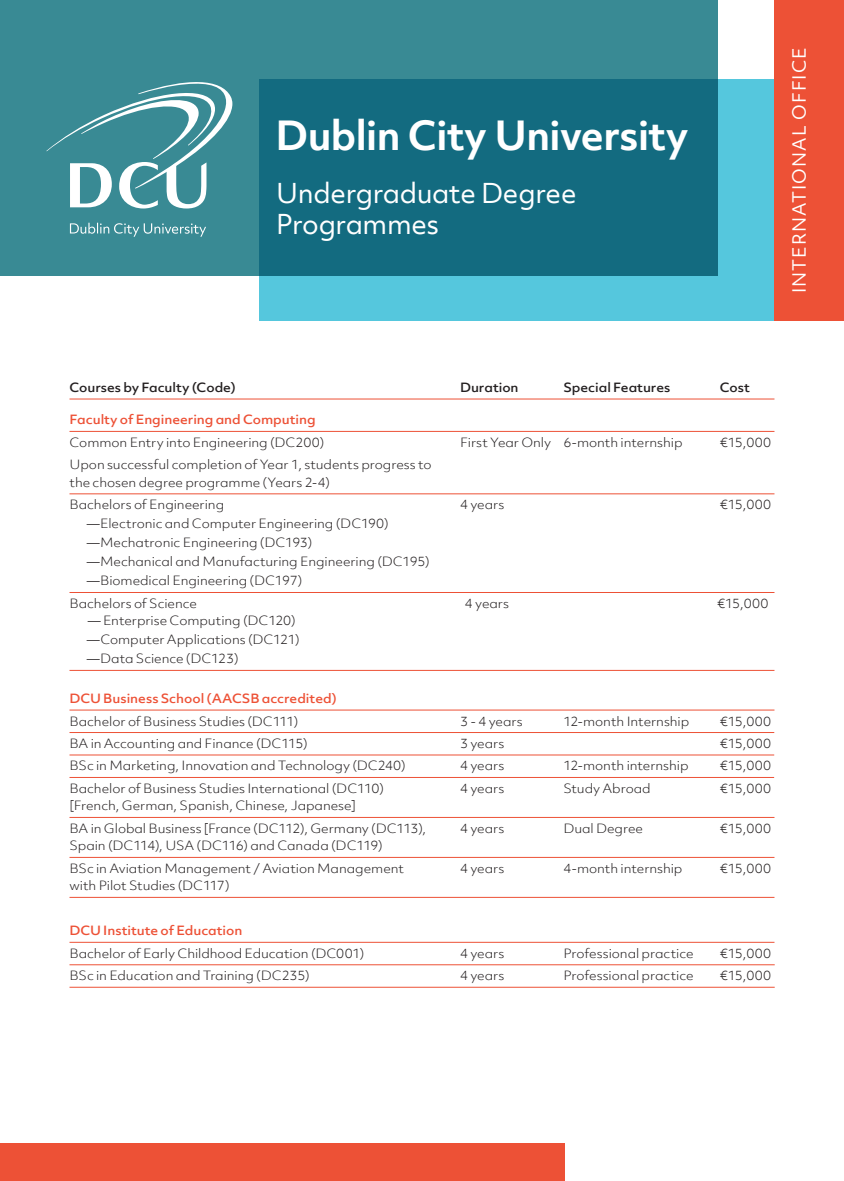
<style>
.page{position:relative;width:844px;height:1181px;background:#fff}
.page>*{position:absolute;margin:0;border:0;box-sizing:border-box;transform-origin:0 0}
.t1{font:700 38.5px "Objektiv Mk 2";letter-spacing:-.015em;color:#fff}
.t2{font:26.25px/31.5px "Objektiv Mk 2";letter-spacing:-.015em;color:#fff}
.t3{font:17.5px "Objektiv Mk 2";letter-spacing:.06em;color:#fff}
.t4{font:300 12.25px "Objektiv Mk 2";letter-spacing:-.005em;color:#231f20;scale:1.06 1}
.t5{font:500 12.25px "Objektiv Mk 2";letter-spacing:-.005em;color:#ed5136;scale:1.06 1}
.t6{font:500 12.25px "Objektiv Mk 2";letter-spacing:-.005em;color:#231f20;scale:1.06 1}
</style>
<div class="page">
<div style="left:0;top:0;width:717px;height:276px;background:#398a94"></div>
<svg style="left:259px;top:79px;width:515px;height:241px;background:#248399"></svg>
<svg style="left:70px;top:223px;width:136px;height:14px"></svg>
<svg style="left:46px;top:82px;width:186px;height:126px"></svg>
<hr style="left:69px;top:399px;width:705px;height:1px;background:#ed5136">
<hr style="left:69px;top:431px;width:705px;height:1px;background:#ed5136">
<hr style="left:69px;top:493px;width:705px;height:1px;background:#ed5136">
<hr style="left:69px;top:592px;width:705px;height:1px;background:#ed5136">
<hr style="left:69px;top:670px;width:705px;height:1px;background:#ed5136">
<hr style="left:69px;top:710px;width:705px;height:1px;background:#ed5136">
<hr style="left:69px;top:732px;width:705px;height:1px;background:#ed5136">
<hr style="left:69px;top:754px;width:705px;height:1px;background:#ed5136">
<hr style="left:69px;top:777px;width:705px;height:1px;background:#ed5136">
<hr style="left:69px;top:817px;width:705px;height:1px;background:#ed5136">
<hr style="left:69px;top:857px;width:705px;height:1px;background:#ed5136">
<hr style="left:69px;top:897px;width:705px;height:1px;background:#ed5136">
<hr style="left:69px;top:942px;width:705px;height:1px;background:#ed5136">
<hr style="left:69px;top:964px;width:705px;height:1px;background:#ed5136">
<hr style="left:69px;top:987px;width:705px;height:1px;background:#ed5136">
<div style="left:774px;top:0;width:69px;height:320px;background:#ed5136"></div>
<div style="left:0;top:1143px;width:565px;height:38px;background:#ed5136"></div>
<p class="t1" style="left:275px;top:108px;width:414px">Dublin City University</p>
<p class="t2" style="left:276px;top:177px;width:302px">Undergraduate Degree<br>Programmes</p>
<p class="t3" style="left:786px;top:293px;width:247px;rotate:-90deg">INTERNATIONAL OFFICE</p>
<p class="t6" style="left:69px;top:379px;width:158px">Courses by Faculty (Code)</p>
<p class="t6" style="left:460px;top:379px;width:57px">Duration</p>
<p class="t6" style="left:563px;top:379px;width:102px">Special Features</p>
<p class="t6" style="left:719px;top:379px;width:30px">Cost</p>
<p class="t5" style="left:69px;top:411px;width:234px">Faculty of Engineering and Computing</p>
<p class="t4" style="left:69px;top:434px;width:242px">Common Entry into Engineering (DC200)</p>
<p class="t4" style="left:460px;top:434px;width:211px">First Year Only 6-month internship</p>
<p class="t4" style="left:719px;top:434px;width:50px">€15,000</p>
<p class="t4" style="left:69px;top:456px;width:343px">Upon successful completion of Year 1, students progress to</p>
<p class="t4" style="left:69px;top:474px;width:247px">the chosen degree programme (Years 2-4)</p>
<p class="t4" style="left:69px;top:496px;width:147px">Bachelors of Engineering</p>
<p class="t4" style="left:460px;top:496px;width:43px">4 years</p>
<p class="t4" style="left:719px;top:496px;width:50px">€15,000</p>
<p class="t4" style="left:87px;top:515px;width:286px">—Electronic and Computer Engineering (DC190)</p>
<p class="t4" style="left:87px;top:534px;width:214px">—Mechatronic Engineering (DC193)</p>
<p class="t4" style="left:87px;top:553px;width:325px">—Mechanical and Manufacturing Engineering (DC195)</p>
<p class="t4" style="left:87px;top:572px;width:205px">—Biomedical Engineering (DC197)</p>
<p class="t4" style="left:69px;top:594px;width:122px">Bachelors of Science</p>
<p class="t4" style="left:465px;top:594px;width:43px">4 years</p>
<p class="t4" style="left:717px;top:594px;width:50px">€15,000</p>
<p class="t4" style="left:88px;top:612px;width:198px">— Enterprise Computing (DC120)</p>
<p class="t4" style="left:87px;top:631px;width:202px">—Computer Applications (DC121)</p>
<p class="t4" style="left:87px;top:650px;width:145px">—Data Science (DC123)</p>
<p class="t5" style="left:69px;top:690px;width:253px">DCU Business School (AACSB accredited)</p>
<p class="t4" style="left:69px;top:712px;width:217px">Bachelor of Business Studies (DC111)</p>
<p class="t4" style="left:460px;top:712px;width:61px">3 - 4 years</p>
<p class="t4" style="left:563px;top:712px;width:120px">12-month Internship</p>
<p class="t4" style="left:719px;top:712px;width:50px">€15,000</p>
<p class="t4" style="left:69px;top:735px;width:226px">BA in Accounting and Finance (DC115)</p>
<p class="t4" style="left:460px;top:735px;width:43px">3 years</p>
<p class="t4" style="left:719px;top:735px;width:50px">€15,000</p>
<p class="t4" style="left:69px;top:757px;width:319px">BSc in Marketing, Innovation and Technology (DC240)</p>
<p class="t4" style="left:460px;top:757px;width:43px">4 years</p>
<p class="t4" style="left:563px;top:757px;width:119px">12-month internship</p>
<p class="t4" style="left:719px;top:757px;width:50px">€15,000</p>
<p class="t4" style="left:69px;top:780px;width:298px">Bachelor of Business Studies International (DC110)</p>
<p class="t4" style="left:460px;top:780px;width:43px">4 years</p>
<p class="t4" style="left:563px;top:780px;width:84px">Study Abroad</p>
<p class="t4" style="left:719px;top:780px;width:50px">€15,000</p>
<p class="t4" style="left:69px;top:797px;width:271px">[French, German, Spanish, Chinese, Japanese]</p>
<p class="t4" style="left:69px;top:820px;width:338px">BA in Global Business [France (DC112), Germany (DC113),</p>
<p class="t4" style="left:460px;top:820px;width:43px">4 years</p>
<p class="t4" style="left:563px;top:820px;width:77px">Dual Degree</p>
<p class="t4" style="left:719px;top:820px;width:50px">€15,000</p>
<p class="t4" style="left:69px;top:837px;width:297px">Spain (DC114), USA (DC116) and Canada (DC119)</p>
<p class="t4" style="left:69px;top:860px;width:317px">BSc in Aviation Management / Aviation Management</p>
<p class="t4" style="left:460px;top:860px;width:43px">4 years</p>
<p class="t4" style="left:563px;top:860px;width:114px">4-month internship</p>
<p class="t4" style="left:719px;top:860px;width:50px">€15,000</p>
<p class="t4" style="left:69px;top:877px;width:152px">with Pilot Studies (DC117)</p>
<p class="t5" style="left:69px;top:922px;width:164px">DCU Institute of Education</p>
<p class="t4" style="left:69px;top:945px;width:279px">Bachelor of Early Childhood Education (DC001)</p>
<p class="t4" style="left:460px;top:945px;width:43px">4 years</p>
<p class="t4" style="left:563px;top:945px;width:124px">Professional practice</p>
<p class="t4" style="left:719px;top:945px;width:50px">€15,000</p>
<p class="t4" style="left:69px;top:967px;width:228px">BSc in Education and Training (DC235)</p>
<p class="t4" style="left:460px;top:967px;width:43px">4 years</p>
<p class="t4" style="left:563px;top:967px;width:124px">Professional practice</p>
<p class="t4" style="left:719px;top:967px;width:50px">€15,000</p>
</div>
